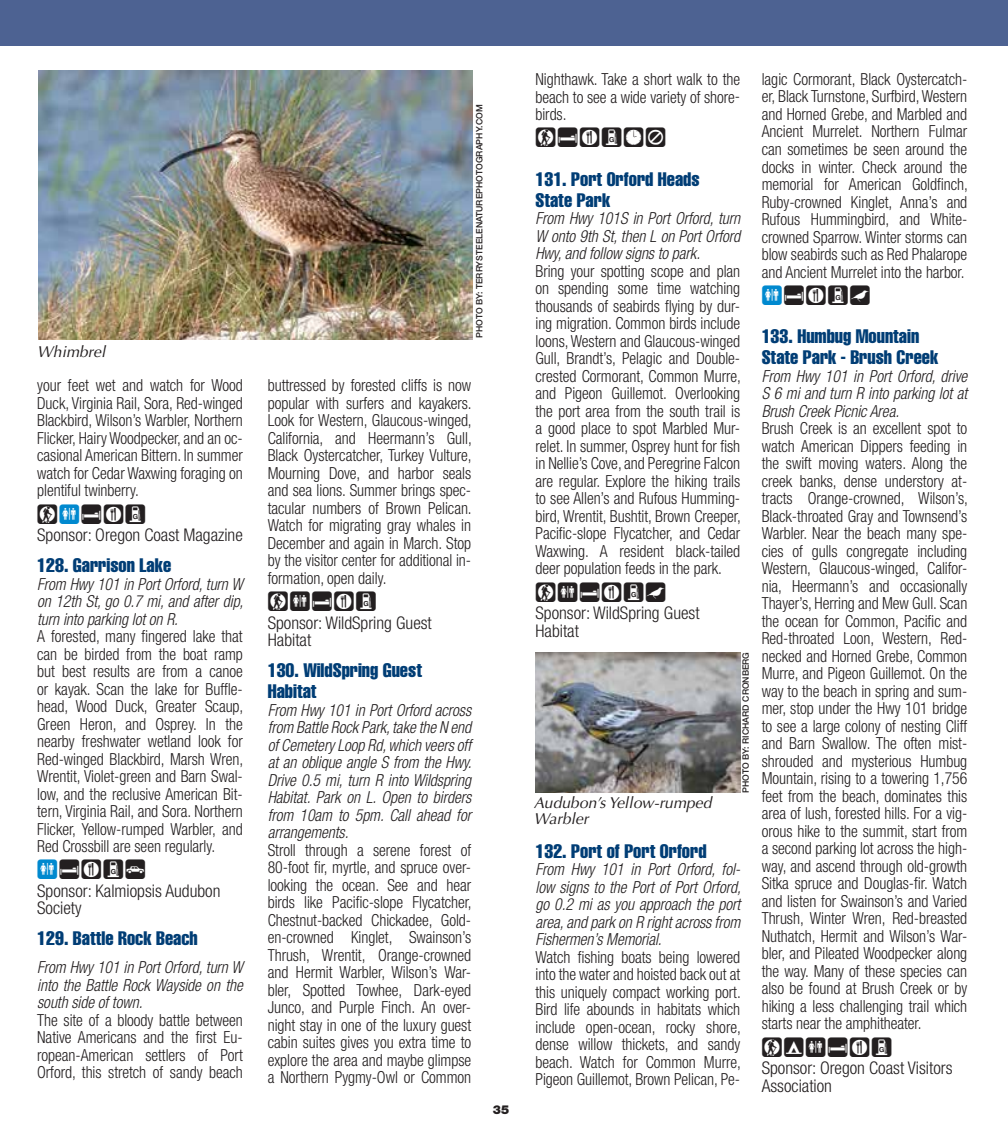
<style>
.page{position:relative;width:1008px;height:1134px;background:#fff}
.page>*{position:absolute;margin:0;border:0;box-sizing:border-box;transform-origin:0 0}
.t1{font:24.5px "Birdfont 3";letter-spacing:.06em;color:#231f20}
.t2{font:extra-condensed 19.25px/21px "Helvetica";color:#003d75}
.t3{font:300 condensed 17.5px/17.5px "Helvetica Neue";color:#231f20}
.t4{font:300 condensed 16.62px/17.5px "Helvetica Neue";letter-spacing:-.005em;color:#231f20;text-align:justify;scale:.95 1}
.t5{font:italic 300 condensed 16.62px/17.5px "Helvetica Neue";letter-spacing:-.005em;color:#231f20;text-align:justify;scale:.95 1}
.t6{font:italic 15.75px/15.8px "Optima";color:#231f20}
.t7{font:900 12.25px "Helvetica Neue";color:#231f20}
.t8{font:500 8.75px "Helvetica Neue";color:#231f20}
.s1{color:#0089cf}
</style>
<div class="page">
<div style="left:0;top:0;width:1008px;height:46px;background:#4d6292"></div>
<img style="left:536px;top:653px;width:204px;height:140px">
<img style="left:39px;top:70px;width:434px;height:269px">
<p class="t6" style="left:37px;top:344px;width:70px">Whimbrel</p>
<p class="t4" style="left:37px;top:376px;width:218px">your feet wet and watch for Wood Duck, Virginia Rail, Sora, Red-winged Blackbird, Wilson’s Warbler, Northern Flicker, Hairy Woodpecker, and an oc&shy;casional American Bittern. In summer watch for Cedar Waxwing foraging on plentiful twinberry.</p>
<h1 class="t1" style="left:37px;top:501px;width:110px">A<span class="s1">C</span>EFG</h1>
<p class="t3" style="left:37px;top:526px;width:207px">Sponsor: Oregon Coast Magazine</p>
<p class="t2" style="left:37px;top:554px;width:135px">128. Garrison Lake</p>
<p class="t5" style="left:37px;top:575px;width:219px">From Hwy 101 in Port Orford, turn W on 12th St, go 0.7 mi, and after dip, turn into parking lot on R.</p>
<p class="t4" style="left:37px;top:627px;width:219px">A forested, many fingered lake that can be birded from the boat ramp but best results are from a canoe or kayak. Scan the lake for Buffle&shy;head, Wood Duck, Greater Scaup, Green Heron, and Osprey. In the nearby freshwater wetland look for Red-winged Blackbird, Marsh Wren, Wrentit, Violet-green and Barn Swal&shy;low, and the reclusive American Bit&shy;tern, Virginia Rail, and Sora. Northern Flicker, Yellow-rumped Warbler, and Red Crossbill are seen regularly.</p>
<h1 class="t1" style="left:37px;top:857px;width:110px"><span class="s1">C</span>EFGK</h1>
<p class="t3" style="left:37px;top:882px;width:185px">Sponsor: Kalmiopsis Audubon<br>Society</p>
<p class="t2" style="left:37px;top:928px;width:162px">129. Battle Rock Beach</p>
<p class="t5" style="left:37px;top:958px;width:218px">From Hwy 101 in Port Orford, turn W into the Battle Rock Wayside on the south side of town.</p>
<p class="t4" style="left:37px;top:1011px;width:218px">The site of a bloody battle between Native Americans and the first Eu&shy;ropean-American settlers of Port Orford, this stretch of sandy beach</p>
<p class="t8" style="left:474px;top:338px;width:235px;rotate:-90deg">PHOTO BY: TerrySteeleNATUREPHOTOGRAPHY.com</p>
<p class="t4" style="left:268px;top:376px;width:216px">buttressed by forested cliffs is now popular with surfers and kayakers.<br>Look for Western, Glaucous-winged, California, and Heermann’s Gull, Black Oystercatcher, Turkey Vulture, Mourning Dove, and harbor seals and sea lions. Summer brings spec&shy;tacular numbers of Brown Pelican.<br>Watch for migrating gray whales in December and again in March. Stop by the visitor center for additional in&shy;formation, open daily.</p>
<h1 class="t1" style="left:268px;top:588px;width:110px">ACEFG</h1>
<p class="t3" style="left:268px;top:613px;width:166px">Sponsor: WildSpring Guest<br>Habitat</p>
<p class="t2" style="left:268px;top:659px;width:156px">130. WildSpring Guest<br>Habitat</p>
<p class="t5" style="left:268px;top:701px;width:216px">From Hwy 101 in Port Orford across from Battle Rock Park, take the N end of Cemetery Loop Rd, which veers off at an oblique angle S from the Hwy.<br>Drive 0.5 mi, turn R into Wildspring Habitat. Park on L. Open to birders from 10am to 5pm. Call ahead for arrangements.</p>
<p class="t4" style="left:268px;top:841px;width:216px">Stroll through a serene forest of 80-foot fir, myrtle, and spruce over&shy;looking the ocean. See and hear birds like Pacific-slope Flycatcher, Chestnut-backed Chickadee, Gold&shy;en-crowned Kinglet, Swainson’s Thrush, Wrentit, Orange-crowned and Hermit Warbler, Wilson’s War&shy;bler, Spotted Towhee, Dark-eyed Junco, and Purple Finch. An over&shy;night stay in one of the luxury guest cabin suites gives you extra time to explore the area and maybe glimpse a Northern Pygmy-Owl or Common</p>
<p class="t7" style="left:493px;top:1102px;width:18px">35</p>
<p class="t4" style="left:536px;top:70px;width:217px">Nighthawk. Take a short walk to the beach to see a wide variety of shore&shy;birds.</p>
<h1 class="t1" style="left:536px;top:124px;width:132px">AEFGJL</h1>
<p class="t2" style="left:536px;top:168px;width:166px">131. Port Orford Heads<br>State Park</p>
<p class="t5" style="left:536px;top:210px;width:217px">From Hwy 101S in Port Orford, turn W onto 9th St, then L on Port Orford Hwy, and follow signs to park.</p>
<p class="t4" style="left:536px;top:262px;width:218px">Bring your spotting scope and plan on spending some time watching thousands of seabirds flying by dur&shy;ing migration. Common birds include loons, Western and Glaucous-winged Gull, Brandt’s, Pelagic and Double&shy;crested Cormorant, Common Murre, and Pigeon Guillemot. Overlooking the port area from the south trail is a good place to spot Marbled Mur&shy;relet. In summer, Osprey hunt for fish in Nellie’s Cove, and Peregrine Falcon are regular. Explore the hiking trails to see Allen’s and Rufous Humming&shy;bird, Wrentit, Bushtit, Brown Creeper, Pacific-slope Flycatcher, and Cedar Waxwing. A resident black-tailed deer population feeds in the park.</p>
<h1 class="t1" style="left:536px;top:579px;width:132px">ACEFGH</h1>
<p class="t3" style="left:536px;top:604px;width:166px">Sponsor: WildSpring Guest<br>Habitat</p>
<p class="t6" style="left:534px;top:795px;width:179px">Audubon’s Yellow-rumped<br>Warbler</p>
<p class="t8" style="left:740px;top:793px;width:142px;rotate:-90deg">PHOTO BY: Richard Cronberg</p>
<p class="t2" style="left:536px;top:840px;width:173px">132. Port of Port Orford</p>
<p class="t5" style="left:536px;top:860px;width:218px">From Hwy 101 in Port Orford, fol&shy;low signs to the Port of Port Orford, go 0.2 mi as you approach the port area, and park on R right across from Fishermen’s Memorial.</p>
<p class="t4" style="left:536px;top:948px;width:218px">Watch fishing boats being lowered into the water and hoisted back out at this uniquely compact working port.<br>Bird life abounds in habitats which include open-ocean, rocky shore, dense willow thickets, and sandy beach. Watch for Common Murre, Pigeon Guillemot, Brown Pelican, Pe-</p>
<p class="t4" style="left:762px;top:70px;width:219px">lagic Cormorant, Black Oystercatch&shy;er, Black Turnstone, Surfbird, Western and Horned Grebe, and Marbled and Ancient Murrelet. Northern Fulmar can sometimes be seen around the docks in winter. Check around the memorial for American Goldfinch, Ruby-crowned Kinglet, Anna’s and Rufous Hummingbird, and White&shy;crowned Sparrow. Winter storms can blow seabirds such as Red Phalarope and Ancient Murrelet into the harbor.</p>
<h1 class="t1" style="left:762px;top:282px;width:110px"><span class="s1">C</span>EFGH</h1>
<p class="t2" style="left:762px;top:326px;width:178px">133. Humbug Mountain<br>State Park - Brush Creek</p>
<p class="t5" style="left:762px;top:367px;width:218px">From Hwy 101 in Port Orford, drive S 6 mi and turn R into parking lot at Brush Creek Picnic Area.</p>
<p class="t4" style="left:762px;top:420px;width:219px">Brush Creek is an excellent spot to watch American Dippers feeding in the swift moving waters. Along the creek banks, dense understory at&shy;tracts Orange-crowned, Wilson’s, Black-throated Gray and Townsend’s Warbler. Near the beach many spe&shy;cies of gulls congregate including Western, Glaucous-winged, Califor&shy;nia, Heermann’s and occasionally Thayer’s, Herring and Mew Gull. Scan the ocean for Common, Pacific and Red-throated Loon, Western, Red&shy;necked and Horned Grebe, Common Murre, and Pigeon Guillemot. On the way to the beach in spring and sum&shy;mer, stop under the Hwy 101 bridge to see a large colony of nesting Cliff and Barn Swallow. The often mist&shy;shrouded and mysterious Humbug Mountain, rising to a towering 1,756 feet from the beach, dominates this area of lush, forested hills. For a vig&shy;orous hike to the summit, start from a second parking lot across the high&shy;way, and ascend through old-growth Sitka spruce and Douglas-fir. Watch and listen for Swainson’s and Varied Thrush, Winter Wren, Red-breasted Nuthatch, Hermit and Wilson’s War&shy;bler, and Pileated Woodpecker along the way. Many of these species can also be found at Brush Creek or by hiking a less challenging trail which starts near the amphitheater.</p>
<h1 class="t1" style="left:762px;top:1034px;width:132px">ABCEFG</h1>
<p class="t3" style="left:762px;top:1059px;width:192px">Sponsor: Oregon Coast Visitors<br>Association</p>
</div>
